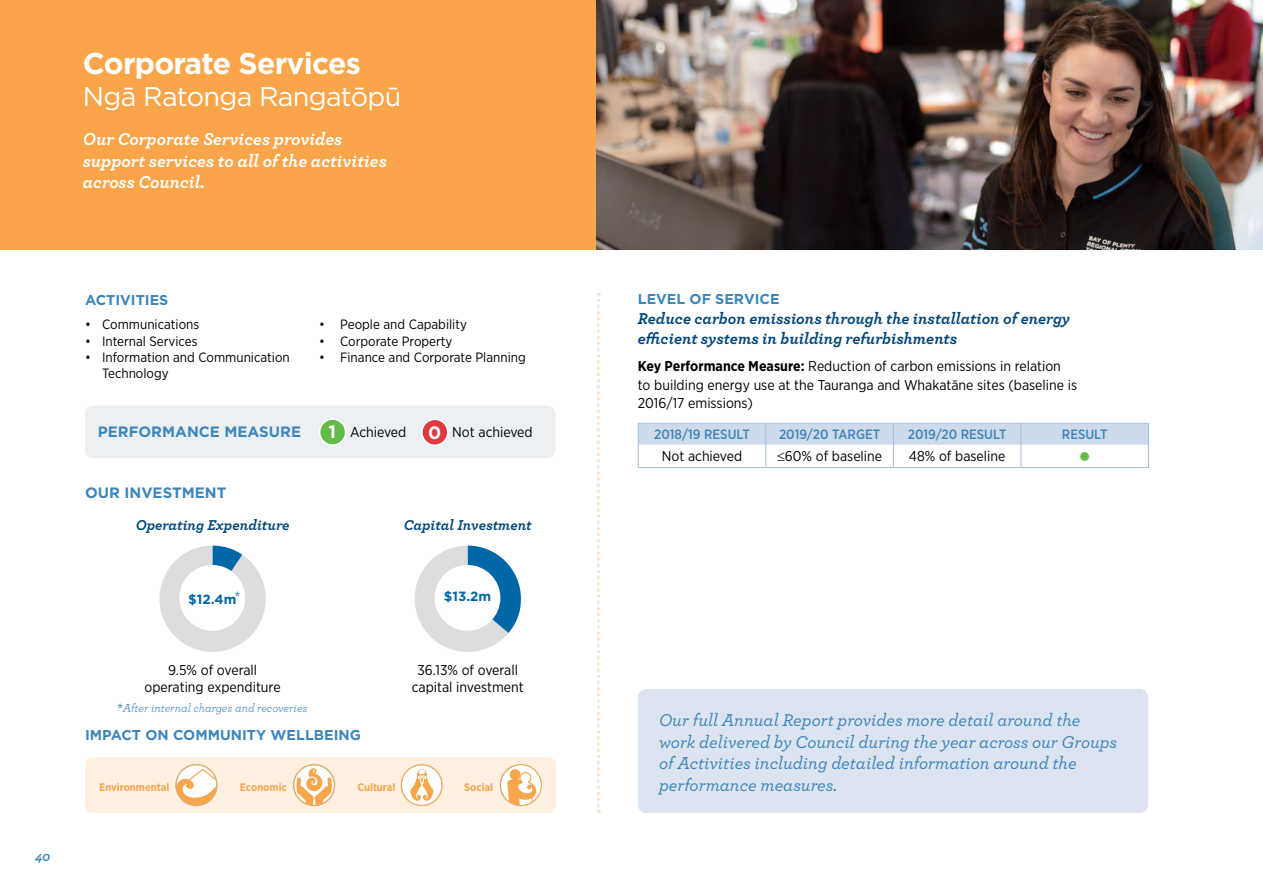
<style>
.page{position:relative;width:1263px;height:893px;background:#fff}
.page>*{position:absolute;margin:0;border:0;box-sizing:border-box;transform-origin:0 0}
.t1{font:700 30px "Gotham";letter-spacing:-.025em;color:#fff}
.t2{font:27px "Gotham";letter-spacing:-.025em;color:#fff}
.Body_-_Archer{font:italic 500 18px/21.6px "Archer";color:#3d86bb}
.LOS_archer_text_body{font:italic 700 18px/21.6px "Archer";color:#fff}
.chart_heading{font:700 18px "Gotham";color:#fff}
.LOS_archer_text_body-2{font:italic 700 16.5px/19.8px "Archer";color:#004678}
.GOA_sub_heads{font:italic 700 15px "Archer";color:#004678}
.LEVEL_OF_SERVICE{font:700 15px "Gotham";color:#3d86bb}
.LTP_sub2{font:700 15px "Gotham";color:#3d86bb}
.Table_centre{font:15px "Wingdings";color:#62bb46}
.Body_copy{font:14.25px/18.8px "Gotham Narrow";color:#000}
.bullet{font:14.25px/16.5px "Gotham Narrow";color:#000;text-align:center}
.Table_centre-2{font:14.25px "Gotham Narrow";color:#000}
.summary_block_heads{font:700 14.25px "Gotham";color:#3d86bb}
.LEVEL_OF_SERVICE-2{font:14.25px "Gotham Narrow";color:#000}
.LEVEL_OF_SERVICE-3{font:700 14.25px "Gotham";color:#3d86bb}
.GOA_-_bullet_list{font:13.5px "Gotham Narrow";color:#000}
.table_head_white_cen{font:500 13.5px "Gotham Narrow";color:#3d86bb}
.t3{font:italic 700 13.5px "Archer";color:#3d86bb}
.t4{font:700 13.35px "Gotham";color:#0067a6}
.OUTCOMES_highlights{font:italic 12px "Archer";color:#3d86bb}
.OUTCOMES_highlights-2{font:700 12px "Archer";color:#3d86bb}
.t5{font:700 10.95px "Gotham Narrow";color:#f7a64b}
.s1{font-weight:700;font-style:normal}
.s2{font-weight:700}
</style>
<div class="page">
<div style="left:0;top:0;width:597px;height:250px;background:#faa54a"></div>
<img style="left:597px;top:0;width:666px;height:250px">
<div style="left:85px;top:406px;width:471px;height:52px;background:#ecf0f3;border-radius:9px"></div>
<div style="left:320px;top:419px;width:26px;height:26px;background:#62bb46;border-radius:50%"></div>
<div style="left:319px;top:418px;width:27px;height:28px;border:2px solid #fff;border-radius:50%"></div>
<div style="left:422px;top:419px;width:26px;height:26px;background:#e03a3e;border-radius:50%"></div>
<div style="left:421px;top:419px;width:28px;height:27px;border:2px solid #fff;border-radius:50%"></div>
<svg style="left:159px;top:546px;width:107px;height:106px"></svg>
<div style="left:179px;top:565px;width:66px;height:66px;background:#fff;border-radius:50%"></div>
<svg style="left:415px;top:546px;width:106px;height:106px"></svg>
<div style="left:435px;top:565px;width:65px;height:66px;background:#fff;border-radius:50%"></div>
<div style="left:85px;top:757px;width:471px;height:56px;background:#fff0e2;border-radius:8px"></div>
<svg style="left:401px;top:764px;width:42px;height:42px"></svg>
<svg style="left:293px;top:764px;width:42px;height:42px"></svg>
<svg style="left:500px;top:764px;width:42px;height:42px"></svg>
<svg style="left:175px;top:764px;width:42px;height:42px"></svg>
<div style="left:638px;top:689px;width:510px;height:124px;background:#dce4f1;border-radius:9px"></div>
<svg style="left:638px;top:423px;width:511px;height:45px"></svg>
<svg style="left:597px;top:293px;width:3px;height:520px"></svg>
<p class="t1" style="left:83px;top:44px;width:279px">Corporate Services</p>
<p class="t2" style="left:83px;top:80px;width:320px">Ngā Ratonga Rangatōpū</p>
<p class="LOS_archer_text_body" style="left:83px;top:127px;width:305px">Our Corporate Services provides support services to all of the activities across Council.</p>
<p class="t3" style="left:35px;top:846px;width:17px">40</p>
<p class="summary_block_heads" style="left:85px;top:290px;width:85px">ACTIVITIES</p>
<p class="GOA_-_bullet_list" style="left:85px;top:316px;width:116px">• Communications</p>
<p class="GOA_-_bullet_list" style="left:319px;top:316px;width:149px">• People and Capability</p>
<p class="GOA_-_bullet_list" style="left:85px;top:332px;width:114px">• Internal Services</p>
<p class="GOA_-_bullet_list" style="left:319px;top:332px;width:135px">• Corporate Property</p>
<p class="GOA_-_bullet_list" style="left:85px;top:349px;width:206px">• Information and Communication</p>
<p class="GOA_-_bullet_list" style="left:319px;top:349px;width:208px">• Finance and Corporate Planning</p>
<p class="GOA_-_bullet_list" style="left:102px;top:365px;width:68px">Technology</p>
<p class="LEVEL_OF_SERVICE" style="left:98px;top:422px;width:205px">PERFORMANCE MEASURE</p>
<p class="chart_heading" style="left:328px;top:420px;width:9px">1</p>
<p class="LEVEL_OF_SERVICE-2" style="left:350px;top:423px;width:58px">Achieved</p>
<p class="chart_heading" style="left:428px;top:420px;width:15px">0</p>
<p class="LEVEL_OF_SERVICE-2" style="left:452px;top:423px;width:82px">Not achieved</p>
<p class="LTP_sub2" style="left:85px;top:482px;width:143px">OUR INVESTMENT</p>
<p class="GOA_sub_heads" style="left:136px;top:513px;width:155px">Operating Expenditure</p>
<p class="GOA_sub_heads" style="left:404px;top:513px;width:130px">Capital Investment</p>
<p class="t4" style="left:188px;top:590px;width:50px">$12.4m</p>
<p class="t4" style="left:444px;top:588px;width:49px">$13.2m</p>
<p class="OUTCOMES_highlights-2" style="left:235px;top:586px;width:7px">*</p>
<p class="bullet" style="left:145px;top:662px;width:138px">9.5% of overall operating expenditure</p>
<p class="bullet" style="left:412px;top:662px;width:114px">36.13% of overall capital investment</p>
<p class="summary_block_heads" style="left:85px;top:726px;width:277px">IMPACT ON COMMUNITY WELLBEING</p>
<p class="OUTCOMES_highlights" style="left:117px;top:699px;width:192px"><span class="s1">*</span>After internal charges and recoveries</p>
<p class="t5" style="left:99px;top:780px;width:72px">Environmental</p>
<p class="t5" style="left:240px;top:780px;width:49px">Economic</p>
<p class="t5" style="left:357px;top:780px;width:39px">Cultural</p>
<p class="t5" style="left:464px;top:780px;width:30px">Social</p>
<p class="LEVEL_OF_SERVICE-3" style="left:638px;top:290px;width:143px">LEVEL OF SERVICE</p>
<p class="LOS_archer_text_body-2" style="left:638px;top:307px;width:434px">Reduce carbon emissions through the installation of energy efficient systems in building refurbishments</p>
<p class="Body_copy" style="left:638px;top:356px;width:441px"><span class="s2">Key Performance Measure:</span> Reduction of carbon emissions in relation<br>to building energy use at the Tauranga and Whakatāne sites (baseline is<br>2016/17 emissions)</p>
<p class="table_head_white_cen" style="left:654px;top:426px;width:97px">2018/19 RESULT</p>
<p class="table_head_white_cen" style="left:779px;top:426px;width:103px">2019/20 TARGET</p>
<p class="table_head_white_cen" style="left:908px;top:426px;width:100px">2019/20 RESULT</p>
<p class="table_head_white_cen" style="left:1062px;top:426px;width:47px">RESULT</p>
<p class="Table_centre-2" style="left:662px;top:448px;width:82px">Not achieved</p>
<p class="Table_centre-2" style="left:777px;top:448px;width:107px">≤60% of baseline</p>
<p class="Table_centre-2" style="left:909px;top:448px;width:98px">48% of baseline</p>
<p class="Table_centre" style="left:1079px;top:448px;width:13px">●</p>
<p class="Body_-_Archer" style="left:659px;top:708px;width:459px">Our full Annual Report provides more detail around the work delivered by Council during the year across our Groups of Activities including detailed information around the performance measures.</p>
</div>
